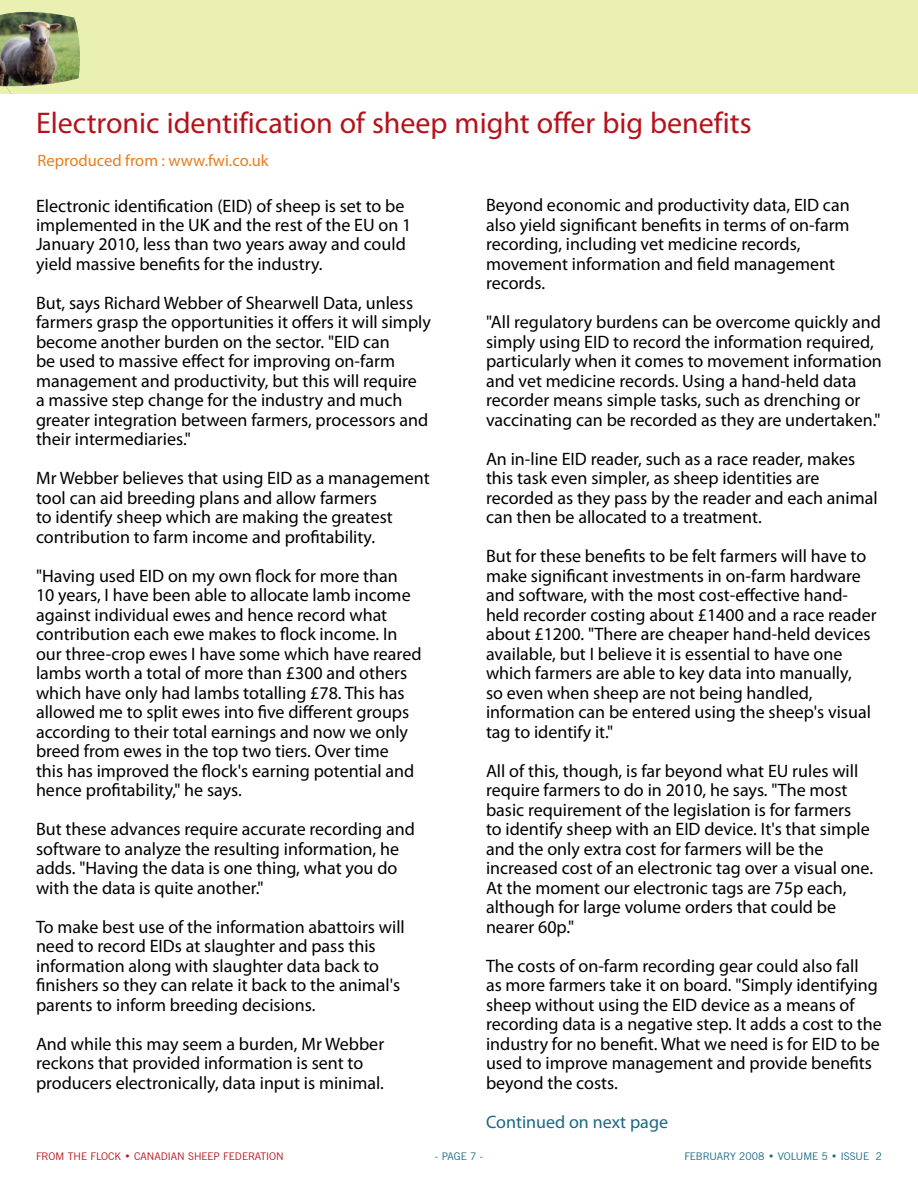
<style>
.page{position:relative;width:918px;height:1188px;background:#fff}
.page>*{position:absolute;margin:0;border:0;box-sizing:border-box;transform-origin:0 0}
.t1{font:30px "Myriad Pro";color:#b5121b}
.t2{font:18px/19.5px "Myriad Pro";color:#000}
.t3{font:18px "Myriad Pro";color:#1c6882}
.t4{font:16.5px "Myriad Pro";color:#e87d1e}
.t5{font:10.5px "News Gothic";color:#b5121b}
.t6{font:10.5px "News Gothic";color:#1c6882}
</style>
<div class="page">
<div style="left:209px;top:0;width:709px;height:94px;background:#eaefb2"></div>
<img style="left:0;top:0;width:209px;height:94px">
<h1 class="t1" style="left:36px;top:104px;width:717px">Electronic identification of sheep might offer big benefits</h1>
<p class="t4" style="left:38px;top:151px;width:232px">Reproduced from : www.fwi.co.uk</p>
<p class="t2" style="left:36px;top:195px;width:377px">Electronic identification (EID) of sheep is set to be implemented in the UK and the rest of the EU on 1<br>January 2010, less than two years away and could yield massive benefits for the industry.</p>
<p class="t2" style="left:36px;top:293px;width:396px">But, says Richard Webber of Shearwell Data, unless farmers grasp the opportunities it offers it will simply become another burden on the sector. "EID can<br>be used to massive effect for improving on-farm management and productivity, but this will require<br>a massive step change for the industry and much greater integration between farmers, processors and their intermediaries."</p>
<p class="t2" style="left:36px;top:468px;width:395px">Mr Webber believes that using EID as a management tool can aid breeding plans and allow farmers<br>to identify sheep which are making the greatest contribution to farm income and profitability.</p>
<p class="t2" style="left:36px;top:566px;width:387px">"Having used EID on my own flock for more than<br>10 years, I have been able to allocate lamb income against individual ewes and hence record what contribution each ewe makes to flock income. In our three-crop ewes I have some which have reared lambs worth a total of more than £300 and others which have only had lambs totalling £78. This has allowed me to split ewes into five different groups according to their total earnings and now we only breed from ewes in the top two tiers. Over time<br>this has improved the flock's earning potential and hence profitability," he says.</p>
<p class="t2" style="left:36px;top:819px;width:380px">But these advances require accurate recording and software to analyze the resulting information, he adds. "Having the data is one thing, what you do with the data is quite another."</p>
<p class="t2" style="left:36px;top:917px;width:370px">To make best use of the information abattoirs will need to record EIDs at slaughter and pass this information along with slaughter data back to finishers so they can relate it back to the animal's parents to inform breeding decisions.</p>
<p class="t2" style="left:36px;top:1034px;width:350px">And while this may seem a burden, Mr Webber reckons that provided information is sent to producers electronically, data input is minimal.</p>
<p class="t2" style="left:486px;top:195px;width:365px">Beyond economic and productivity data, EID can also yield significant benefits in terms of on-farm recording, including vet medicine records, movement information and field management records.</p>
<p class="t2" style="left:486px;top:312px;width:397px">"All regulatory burdens can be overcome quickly and simply using EID to record the information required, particularly when it comes to movement information and vet medicine records. Using a hand-held data recorder means simple tasks, such as drenching or vaccinating can be recorded as they are undertaken."</p>
<p class="t2" style="left:486px;top:449px;width:393px">An in-line EID reader, such as a race reader, makes this task even simpler, as sheep identities are recorded as they pass by the reader and each animal can then be allocated to a treatment.</p>
<p class="t2" style="left:486px;top:546px;width:392px">But for these benefits to be felt farmers will have to make significant investments in on-farm hardware and software, with the most cost-effective hand&shy;held recorder costing about £1400 and a race reader about £1200. "There are cheaper hand-held devices available, but I believe it is essential to have one which farmers are able to key data into manually,<br>so even when sheep are not being handled, information can be entered using the sheep's visual tag to identify it."</p>
<p class="t2" style="left:486px;top:761px;width:389px">All of this, though, is far beyond what EU rules will require farmers to do in 2010, he says. "The most basic requirement of the legislation is for farmers<br>to identify sheep with an EID device. It's that simple and the only extra cost for farmers will be the increased cost of an electronic tag over a visual one.<br>At the moment our electronic tags are 75p each, although for large volume orders that could be nearer 60p."</p>
<p class="t2" style="left:486px;top:956px;width:397px">The costs of on-farm recording gear could also fall<br>as more farmers take it on board. "Simply identifying sheep without using the EID device as a means of recording data is a negative step. It adds a cost to the industry for no benefit. What we need is for EID to be used to improve management and provide benefits beyond the costs.</p>
<p class="t3" style="left:486px;top:1111px;width:184px">Continued on next page</p>
<p class="t5" style="left:36px;top:1150px;width:249px">FROM THE FLOCK • CANADIAN SHEEP FEDERATION</p>
<p class="t6" style="left:435px;top:1150px;width:50px">- PAGE 7 -</p>
<p class="t6" style="left:684px;top:1150px;width:199px">FEBRUARY 2008 • VOLUME 5 • ISSUE 2</p>
</div>
